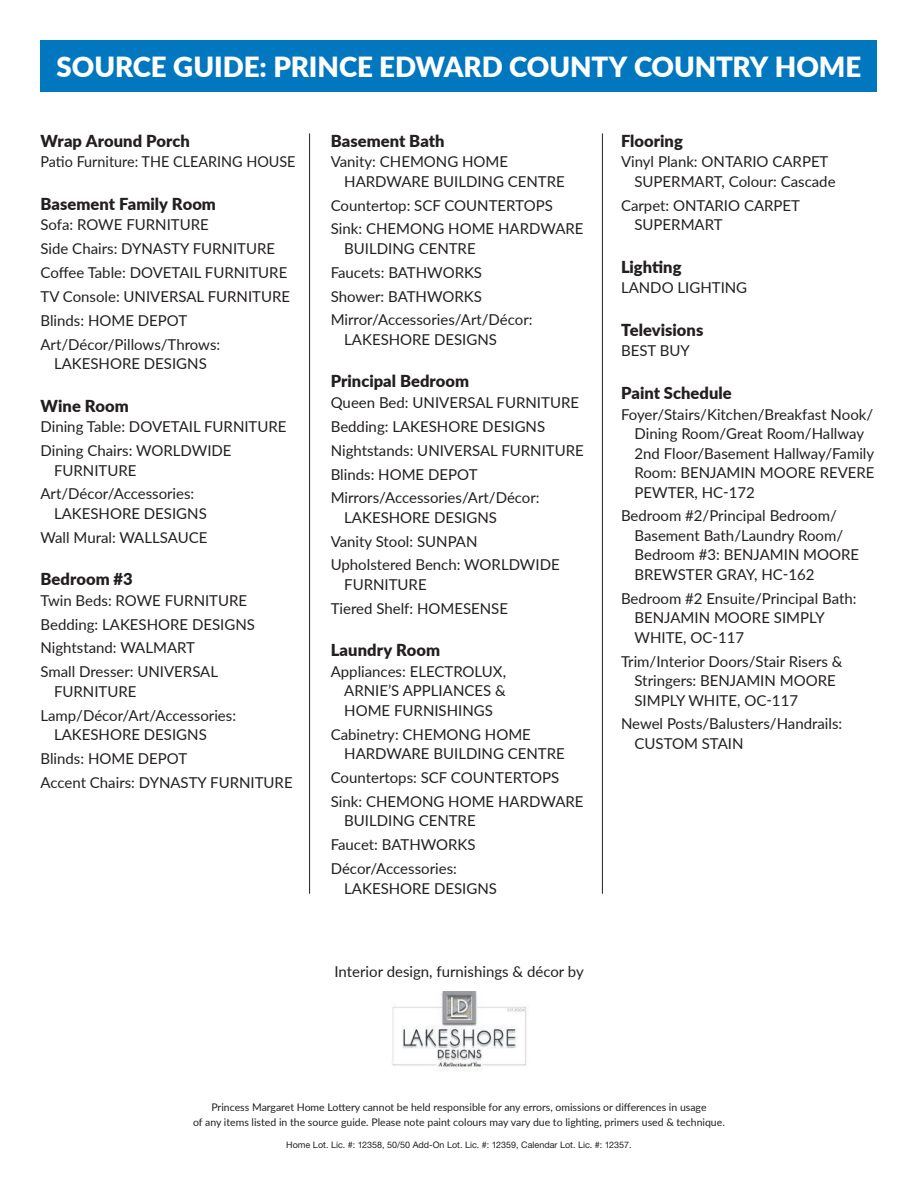
<style>
.page{position:relative;width:918px;height:1188px;background:#fff}
.page>*{position:absolute;margin:0;border:0;box-sizing:border-box;transform-origin:0 0}
.t1{font:900 27.75px "Lato";color:#fff}
.t2{font:900 16.5px "Lato";letter-spacing:.005em;color:#231f20}
.t3{font:15px/23.9px "Lato";color:#231f20}
.t4{font:15px "Lato";color:#231f20;scale:.96 1}
.t5{font:10.5px/14.9px "Lato";color:#231f20;text-align:center}
.t6{font:9px "Helvetica Neue LT Std";color:#231f20}
</style>
<div class="page">
<hr style="left:309px;top:133px;width:1px;height:761px;background:#231f20">
<hr style="left:602px;top:133px;width:1px;height:761px;background:#231f20">
<div style="left:40px;top:40px;width:838px;height:52px;background:#0077bf"></div>
<img style="left:392px;top:991px;width:135px;height:80px">
<h1 class="t1" style="left:57px;top:46px;width:806px">SOURCE GUIDE: PRINCE EDWARD COUNTY COUNTRY HOME</h1>
<p class="t2" style="left:40px;top:128px;width:151px">Wrap Around Porch</p>
<p class="t4" style="left:40px;top:151px;width:267px">Patio Furniture: THE CLEARING HOUSE</p>
<p class="t2" style="left:40px;top:191px;width:177px">Basement Family Room</p>
<p class="t3" style="left:40px;top:212px;width:251px">Sofa: ROWE FURNITURE<br>Side Chairs: DYNASTY FURNITURE<br>Coffee Table: DOVETAIL FURNITURE<br>TV Console: UNIVERSAL FURNITURE<br>Blinds: HOME DEPOT<br>Art/Décor/Pillows/Throws:</p>
<p class="t3" style="left:54px;top:351px;width:154px">LAKESHORE DESIGNS</p>
<p class="t2" style="left:40px;top:393px;width:90px">Wine Room</p>
<p class="t3" style="left:40px;top:414px;width:248px">Dining Table: DOVETAIL FURNITURE<br>Dining Chairs: WORLDWIDE</p>
<p class="t3" style="left:41px;top:458px;width:155px;text-indent:13px">FURNITURE<br>Art/Décor/Accessories:</p>
<p class="t3" style="left:41px;top:501px;width:168px;text-align:right">LAKESHORE DESIGNS<br>Wall Mural: WALLSAUCE</p>
<p class="t2" style="left:40px;top:567px;width:94px">Bedroom #3</p>
<p class="t3" style="left:40px;top:588px;width:216px">Twin Beds: ROWE FURNITURE<br>Bedding: LAKESHORE DESIGNS<br>Nightstand: WALMART<br>Small Dresser: UNIVERSAL</p>
<p class="t3" style="left:40px;top:679px;width:197px;text-indent:14px">FURNITURE<br>Lamp/Décor/Art/Accessories:</p>
<p class="t3" style="left:40px;top:722px;width:254px;text-indent:14px">LAKESHORE DESIGNS<br>Blinds: HOME DEPOT<br>Accent Chairs: DYNASTY FURNITURE</p>
<p class="t2" style="left:331px;top:128px;width:115px">Basement Bath</p>
<p class="t3" style="left:344px;top:151px;width:222px;line-height:19.5px;text-indent:-14px">Vanity: CHEMONG HOME<br>HARDWARE BUILDING CENTRE</p>
<p class="t3" style="left:331px;top:193px;width:254px">Countertop: SCF COUNTERTOPS<br>Sink: CHEMONG HOME HARDWARE</p>
<p class="t3" style="left:331px;top:236px;width:203px;text-indent:14px">BUILDING CENTRE<br>Faucets: BATHWORKS<br>Shower: BATHWORKS<br>Mirror/Accessories/Art/Décor:</p>
<p class="t3" style="left:344px;top:327px;width:154px">LAKESHORE DESIGNS</p>
<p class="t2" style="left:331px;top:369px;width:140px">Principal Bedroom</p>
<p class="t3" style="left:331px;top:390px;width:255px">Queen Bed: UNIVERSAL FURNITURE<br>Bedding: LAKESHORE DESIGNS<br>Nightstands: UNIVERSAL FURNITURE<br>Blinds: HOME DEPOT<br>Mirrors/Accessories/Art/Décor:</p>
<p class="t3" style="left:331px;top:505px;width:231px;text-indent:14px">LAKESHORE DESIGNS<br>Vanity Stool: SUNPAN<br>Upholstered Bench: WORLDWIDE</p>
<p class="t3" style="left:331px;top:572px;width:179px;text-indent:14px">FURNITURE<br>Tiered Shelf: HOMESENSE</p>
<p class="t2" style="left:331px;top:638px;width:111px">Laundry Room</p>
<p class="t3" style="left:344px;top:661px;width:163px;line-height:19.5px;text-align:justify;text-indent:-14px">Appliances: ELECTROLUX, ARNIE’S APPLIANCES &amp; HOME FURNISHINGS</p>
<p class="t3" style="left:344px;top:724px;width:222px;line-height:19.5px;text-indent:-14px">Cabinetry: CHEMONG HOME<br>HARDWARE BUILDING CENTRE</p>
<p class="t3" style="left:331px;top:765px;width:254px">Countertops: SCF COUNTERTOPS<br>Sink: CHEMONG HOME HARDWARE</p>
<p class="t3" style="left:331px;top:808px;width:146px;text-align:justify;text-indent:14px">BUILDING CENTRE Faucet: BATHWORKS Décor/Accessories:</p>
<p class="t3" style="left:344px;top:876px;width:154px">LAKESHORE DESIGNS</p>
<p class="t3" style="left:335px;top:959px;width:251px">Interior design, furnishings &amp; décor by</p>
<p class="t2" style="left:621px;top:128px;width:63px">Flooring</p>
<p class="t3" style="left:634px;top:151px;width:203px;line-height:19.5px;text-indent:-14px">Vinyl Plank: ONTARIO CARPET<br>SUPERMART, Colour: Cascade</p>
<p class="t3" style="left:634px;top:195px;width:167px;line-height:19.5px;text-indent:-14px">Carpet: ONTARIO CARPET<br>SUPERMART</p>
<p class="t2" style="left:621px;top:254px;width:62px">Lighting</p>
<p class="t3" style="left:621px;top:275px;width:128px">LANDO LIGHTING</p>
<p class="t2" style="left:621px;top:317px;width:84px">Televisions</p>
<p class="t3" style="left:621px;top:338px;width:70px">BEST BUY</p>
<p class="t2" style="left:621px;top:381px;width:112px">Paint Schedule</p>
<p class="t3" style="left:634px;top:404px;width:242px;line-height:19.5px;text-indent:-14px">Foyer/Stairs/Kitchen/Breakfast Nook/<br>Dining Room/Great Room/Hallway<br>2nd Floor/Basement Hallway/Family<br>Room: BENJAMIN MOORE REVERE<br>PEWTER, HC-172</p>
<p class="t3" style="left:634px;top:506px;width:226px;line-height:19.5px;text-indent:-14px">Bedroom #2/Principal Bedroom/<br>Basement Bath/Laundry Room/<br>Bedroom #3: BENJAMIN MOORE<br>BREWSTER GRAY, HC-162</p>
<p class="t3" style="left:634px;top:588px;width:224px;line-height:19.5px;text-indent:-14px">Bedroom #2 Ensuite/Principal Bath:<br>BENJAMIN MOORE SIMPLY<br>WHITE, OC-117</p>
<p class="t3" style="left:634px;top:651px;width:210px;line-height:19.5px;text-indent:-14px">Trim/Interior Doors/Stair Risers &amp;<br>Stringers: BENJAMIN MOORE<br>SIMPLY WHITE, OC-117</p>
<p class="t3" style="left:634px;top:714px;width:209px;line-height:19.5px;text-indent:-14px">Newel Posts/Balusters/Handrails:<br>CUSTOM STAIN</p>
<p class="t5" style="left:193px;top:1100px;width:533px">Princess Margaret Home Lottery cannot be held responsible for any errors, omissions or differences in usage<br>of any items listed in the source guide. Please note paint colours may vary due to lighting, primers used &amp; technique.</p>
<p class="t6" style="left:286px;top:1139px;width:347px">Home Lot. Lic. #: 12358, 50/50 Add-On Lot. Lic. #: 12359, Calendar Lot. Lic. #: 12357.</p>
</div>
